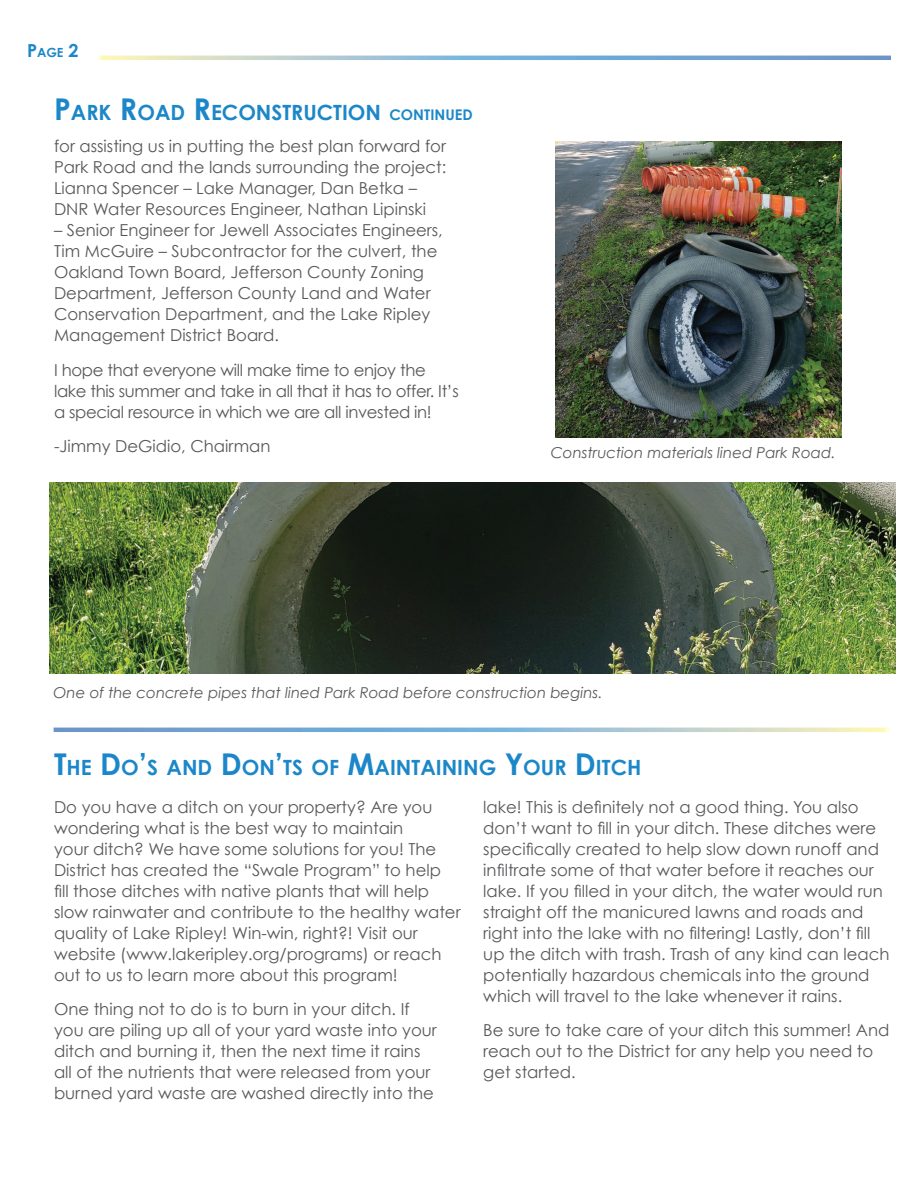
<style>
.page{position:relative;width:918px;height:1188px;background:#fff}
.page>*{position:absolute;margin:0;border:0;box-sizing:border-box;transform-origin:0 0}
.t1{font:700 21px "Century Gothic";color:#1c87c8}
.t2{font:16.5px/21px "Century Gothic";color:#57585a}
.t3{font:16.5px/21px "Century Gothic";letter-spacing:-.02em;color:#57585a}
.t4{font:italic 15px "Century Gothic";color:#57585a}
.t5{font:700 12.6px "Century Gothic";color:#1c87c8}
.s1{font-size:18px}
.s2{font-size:30px}
.s3{font-size:14.7px}
</style>
<div class="page">
<svg style="left:98px;top:56px;width:793px;height:4px;background:#95bacf"></svg>
<img style="left:50px;top:483px;width:845px;height:191px">
<img style="left:555px;top:141px;width:287px;height:297px">
<svg style="left:54px;top:728px;width:835px;height:4px;background:#95bacf"></svg>
<p class="t5" style="left:27px;top:44px;width:53px"><span class="s1">P</span>AGE <span class="s1">2</span></p>
<p class="t1" style="left:54px;top:99px;width:420px"><span class="s2">P</span>ARK <span class="s2">R</span>OAD <span class="s2">R</span>ECONSTRUCTION <span class="s3">CONTINUED</span></p>
<p class="t2" style="left:54px;top:135px;width:394px">for assisting us in putting the best plan forward for Park Road and the lands surrounding the project:<br>Lianna Spencer – Lake Manager, Dan Betka – DNR Water Resources Engineer, Nathan Lipinski</p>
<p class="t2" style="left:54px;top:219px;width:390px">– Senior Engineer for Jewell Associates Engineers, Tim McGuire – Subcontractor for the culvert, the Oakland Town Board, Jefferson County Zoning Department, Jefferson County Land and Water Conservation Department, and the Lake Ripley Management District Board.</p>
<p class="t3" style="left:54px;top:359px;width:406px">I hope that everyone will make time to enjoy the lake this summer and take in all that it has to offer. It’s a special resource in which we are all invested in!</p>
<p class="t2" style="left:54px;top:435px;width:218px">-Jimmy DeGidio, Chairman</p>
<p class="t4" style="left:551px;top:444px;width:286px">Construction materials lined Park Road.</p>
<p class="t4" style="left:54px;top:684px;width:551px">One of the concrete pipes that lined Park Road before construction begins.</p>
<p class="t1" style="left:54px;top:755px;width:589px"><span class="s2">T</span>HE <span class="s2">D</span>O<span class="s2">’</span>S AND <span class="s2">D</span>ON<span class="s2">’</span>TS OF <span class="s2">M</span>AINTAINING <span class="s2">Y</span>OUR <span class="s2">D</span>ITCH</p>
<p class="t2" style="left:54px;top:796px;width:408px">Do you have a ditch on your property? Are you wondering what is the best way to maintain<br>your ditch? We have some solutions for you! The District has created the “Swale Program” to help<br>fill those ditches with native plants that will help slow rainwater and contribute to the healthy water quality of Lake Ripley! Win-win, right?! Visit our website (www.lakeripley.org/programs) or reach out to us to learn more about this program!</p>
<p class="t2" style="left:54px;top:999px;width:384px">One thing not to do is to burn in your ditch. If you are piling up all of your yard waste into your ditch and burning it, then the next time it rains all of the nutrients that were released from your burned yard waste are washed directly into the</p>
<p class="t2" style="left:483px;top:796px;width:408px">lake! This is definitely not a good thing. You also don’t want to fill in your ditch. These ditches were specifically created to help slow down runoff and infiltrate some of that water before it reaches our lake. If you filled in your ditch, the water would run straight off the manicured lawns and roads and right into the lake with no filtering! Lastly, don’t fill up the ditch with trash. Trash of any kind can leach potentially hazardous chemicals into the ground which will travel to the lake whenever it rains.</p>
<p class="t2" style="left:483px;top:1020px;width:408px">Be sure to take care of your ditch this summer! And reach out to the District for any help you need to get started.</p>
</div>
